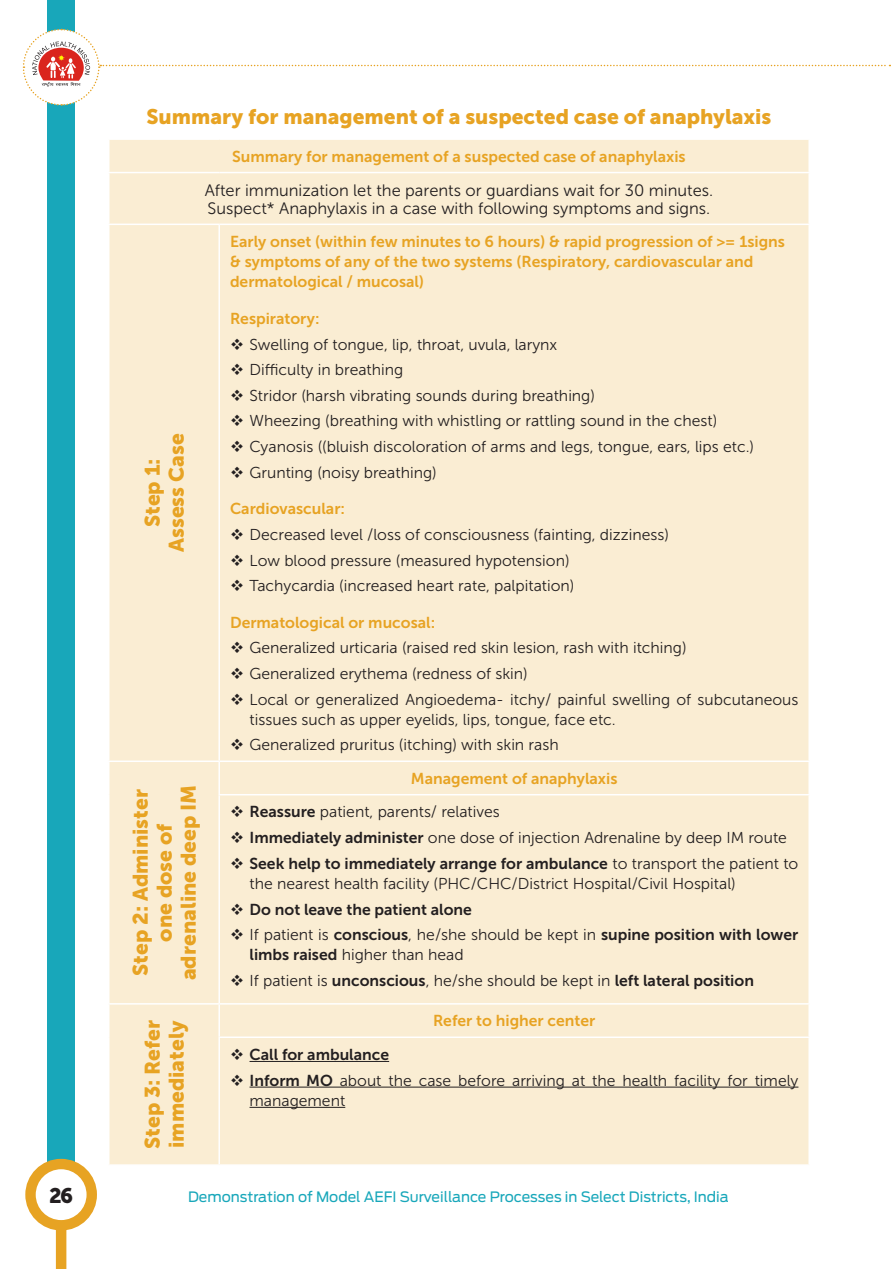
<style>
.page{position:relative;width:891px;height:1269px;background:#fff}
.page>*{position:absolute;margin:0;border:0;box-sizing:border-box;transform-origin:0 0}
.B-level-Head_FINAL{font:21px/24px "Museo Sans 900";color:#e7a323;text-align:center}
.t1{font:21px "Museo Sans 900";color:#231f20}
.t2{font:16.5px/17.9px "Museo Sans 300";color:#231f20}
.t3{font:15.75px/20.2px "Museo Sans 300";color:#231f20}
.C-level-Head_FINAL{font:15.75px/20.2px "Museo Sans 700";color:#e7a323}
.t4{font:15.75px "Museo Sans 700";color:#231f20}
.t5{font:14.25px "Antenna";color:#18a7ba}
.s1{font-family:"Museo Sans 700"}
</style>
<div class="page">
<div style="left:47px;top:0;width:28px;height:1198px;background:#18a7ba"></div>
<svg style="left:31px;top:1164px;width:61px;height:61px"></svg>
<div style="left:25px;top:1159px;width:72px;height:71px;border:10px solid #e7a323;border-radius:50%"></div>
<div style="left:56px;top:1223px;width:10px;height:46px;background:#e7a323"></div>
<svg style="left:22px;top:28px;width:868px;height:78px"></svg>
<div style="left:110px;top:140px;width:698px;height:1024px;background:#faedd3"></div>
<hr style="left:108px;top:172px;width:111px;height:1px;background:#fff">
<hr style="left:219px;top:172px;width:591px;height:1px;background:#fff">
<hr style="left:108px;top:224px;width:111px;height:1px;background:#fff">
<hr style="left:219px;top:224px;width:591px;height:1px;background:#fff">
<hr style="left:218px;top:225px;width:2px;height:536px;background:#fff">
<hr style="left:108px;top:761px;width:111px;height:1px;background:#fff">
<hr style="left:219px;top:761px;width:591px;height:1px;background:#fff">
<hr style="left:218px;top:762px;width:2px;height:32px;background:#fff">
<hr style="left:218px;top:794px;width:592px;height:1px;background:#fff">
<hr style="left:218px;top:795px;width:2px;height:208px;background:#fff">
<hr style="left:108px;top:1003px;width:111px;height:2px;background:#fff">
<hr style="left:219px;top:1003px;width:591px;height:2px;background:#fff">
<hr style="left:218px;top:1005px;width:2px;height:32px;background:#fff">
<hr style="left:218px;top:1037px;width:592px;height:1px;background:#fff">
<hr style="left:218px;top:1038px;width:2px;height:126px;background:#fff">
<hr style="left:250px;top:1061px;width:139px;height:1px;background:#231f20">
<hr style="left:250px;top:1087px;width:548px;height:1px;background:#231f20">
<hr style="left:250px;top:1107px;width:95px;height:1px;background:#231f20">
<svg style="left:231px;top:338px;width:12px;height:12px"></svg>
<svg style="left:231px;top:364px;width:12px;height:11px"></svg>
<svg style="left:231px;top:389px;width:12px;height:12px"></svg>
<svg style="left:231px;top:415px;width:12px;height:11px"></svg>
<svg style="left:231px;top:441px;width:12px;height:11px"></svg>
<svg style="left:231px;top:466px;width:12px;height:12px"></svg>
<svg style="left:231px;top:528px;width:12px;height:12px"></svg>
<svg style="left:231px;top:554px;width:12px;height:12px"></svg>
<svg style="left:231px;top:580px;width:12px;height:11px"></svg>
<svg style="left:231px;top:642px;width:12px;height:11px"></svg>
<svg style="left:231px;top:667px;width:12px;height:12px"></svg>
<svg style="left:231px;top:693px;width:12px;height:12px"></svg>
<svg style="left:231px;top:739px;width:12px;height:11px"></svg>
<svg style="left:231px;top:806px;width:12px;height:11px"></svg>
<svg style="left:231px;top:831px;width:12px;height:12px"></svg>
<svg style="left:231px;top:857px;width:12px;height:12px"></svg>
<svg style="left:231px;top:903px;width:12px;height:12px"></svg>
<svg style="left:231px;top:929px;width:12px;height:11px"></svg>
<svg style="left:231px;top:975px;width:12px;height:11px"></svg>
<svg style="left:231px;top:1048px;width:12px;height:12px"></svg>
<svg style="left:231px;top:1074px;width:12px;height:12px"></svg>
<p class="B-level-Head_FINAL" style="left:146px;top:104px;width:627px">Summary for management of a suspected case of anaphylaxis</p>
<p class="C-level-Head_FINAL" style="left:232px;top:146px;width:455px">Summary for management of a suspected case of anaphylaxis</p>
<p class="t2" style="left:205px;top:181px;width:510px">After immunization let the parents or guardians wait for 30 minutes.<br>Suspect* Anaphylaxis in a case with following symptoms and signs.</p>
<p class="B-level-Head_FINAL" style="left:140px;top:552px;width:120px;rotate:-90deg">Step 1:<br>Assess Case</p>
<p class="B-level-Head_FINAL" style="left:128px;top:980px;width:197px;rotate:-90deg">Step 2: Administer one dose of adrenaline deep I M</p>
<p class="C-level-Head_FINAL" style="left:230px;top:231px;width:557px">Early onset (within few minutes to 6 hours) &amp; rapid progression of &gt;= 1signs &amp; symptoms of any of the two systems (Respiratory, cardiovascular and dermatological / mucosal)</p>
<p class="C-level-Head_FINAL" style="left:230px;top:308px;width:91px">Respiratory:</p>
<p class="t3" style="left:250px;top:334px;width:309px">Swelling of tongue, lip, throat, uvula, larynx</p>
<p class="t3" style="left:250px;top:360px;width:155px">Difficulty in breathing</p>
<p class="t3" style="left:250px;top:385px;width:347px">Stridor (harsh vibrating sounds during breathing)</p>
<p class="t3" style="left:250px;top:411px;width:469px">Wheezing (breathing with whistling or rattling sound in the chest)</p>
<p class="t3" style="left:250px;top:437px;width:506px">Cyanosis ((bluish discoloration of arms and legs, tongue, ears, lips etc.)</p>
<p class="t3" style="left:250px;top:462px;width:189px">Grunting (noisy breathing)</p>
<p class="C-level-Head_FINAL" style="left:230px;top:499px;width:117px">Cardiovascular:</p>
<p class="t3" style="left:250px;top:524px;width:421px">Decreased level /loss of consciousness (fainting, dizziness)</p>
<p class="t3" style="left:250px;top:550px;width:322px">Low blood pressure (measured hypotension)</p>
<p class="t3" style="left:250px;top:576px;width:326px">Tachycardia (increased heart rate, palpitation)</p>
<p class="C-level-Head_FINAL" style="left:230px;top:612px;width:207px">Dermatological or mucosal:</p>
<p class="t3" style="left:250px;top:638px;width:439px">Generalized urticaria (raised red skin lesion, rash with itching)</p>
<p class="t3" style="left:250px;top:664px;width:280px">Generalized erythema (redness of skin)</p>
<p class="t3" style="left:250px;top:689px;width:550px">Local or generalized Angioedema- itchy/ painful swelling of subcutaneous tissues such as upper eyelids, lips, tongue, face etc.</p>
<p class="t3" style="left:250px;top:735px;width:311px">Generalized pruritus (itching) with skin rash</p>
<p class="C-level-Head_FINAL" style="left:411px;top:768px;width:208px">Management of anaphylaxis</p>
<p class="t3" style="left:250px;top:802px;width:252px"><span class="s1">Reassure</span> patient, parents/ relatives</p>
<p class="t3" style="left:250px;top:828px;width:539px"><span class="s1">Immediately administer</span> one dose of injection Adrenaline by deep IM route</p>
<p class="t3" style="left:250px;top:853px;width:550px"><span class="s1">Seek help to immediately arrange for ambulance</span> to transport the patient to the nearest health facility (PHC/CHC/District Hospital/Civil Hospital)</p>
<p class="t4" style="left:250px;top:900px;width:224px">Do not leave the patient alone</p>
<p class="t3" style="left:250px;top:925px;width:550px">If patient is <span class="s1">conscious</span>, he/she should be kept in <span class="s1">supine position with lower limbs raised</span> higher than head</p>
<p class="t3" style="left:250px;top:971px;width:506px">If patient is <span class="s1">unconscious</span>, he/she should be kept in <span class="s1">left lateral position</span></p>
<p class="B-level-Head_FINAL" style="left:140px;top:1149px;width:131px;text-align:left;rotate:-90deg">Step 3: Refer immediately</p>
<p class="C-level-Head_FINAL" style="left:433px;top:1011px;width:164px">Refer to higher center</p>
<p class="t4" style="left:250px;top:1046px;width:141px">Call for ambulance</p>
<p class="t3" style="left:250px;top:1070px;width:550px"><span class="s1">Inform MO</span> about the case before arriving at the health facility for timely management</p>
<h1 class="t1" style="left:49px;top:1184px;width:25px">26</h1>
<p class="t5" style="left:188px;top:1188px;width:542px">Demonstration of Model AEFI Surveillance Processes in Select Districts, India</p>
</div>
